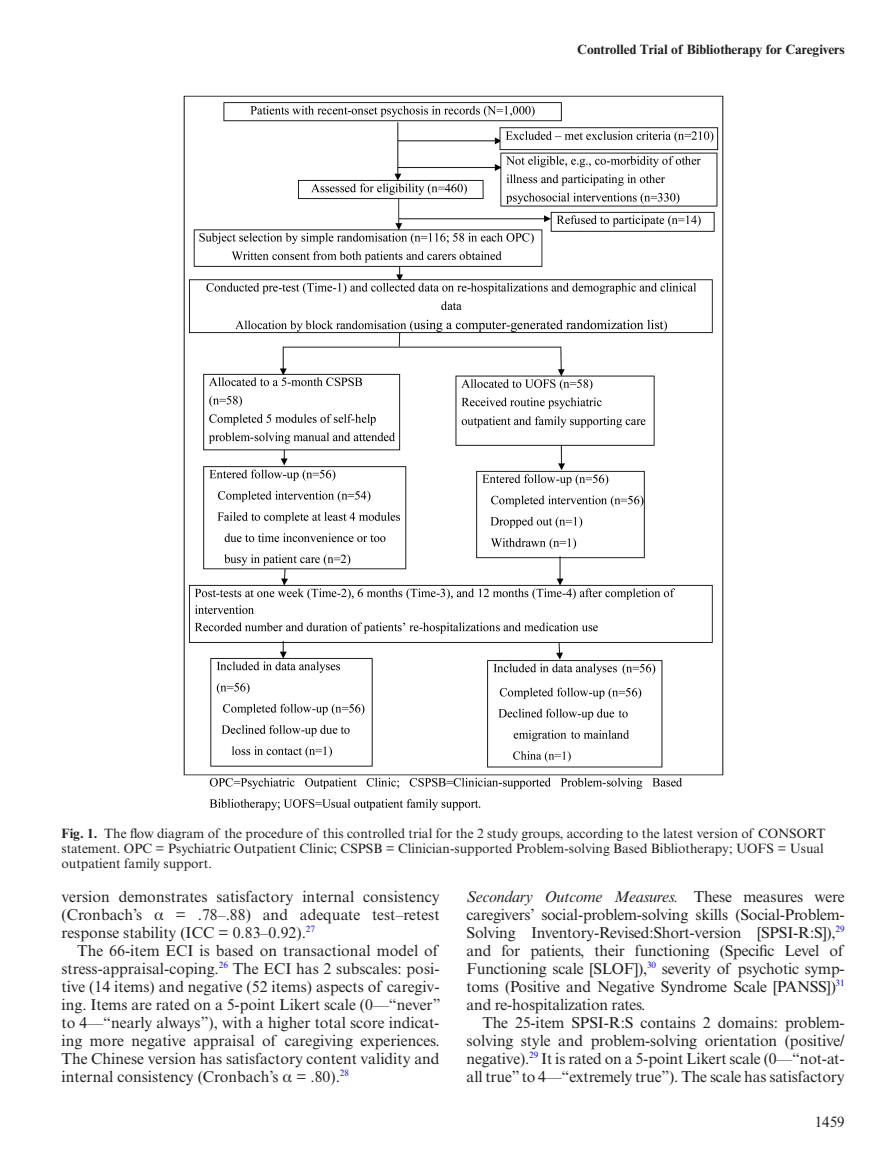
<style>
.page{position:relative;width:891px;height:1175px;background:#fff}
.page>*{position:absolute;margin:0;border:0;box-sizing:border-box;transform-origin:0 0}
.t1{font:15.75px/18px "Times New Roman MT Std";color:#231f20;text-align:justify}
.t2{font:15px "Times New Roman MT Std";color:#231f20}
.t3{font:13.5px/15px "Times New Roman MT Std";color:#231f20;text-align:justify}
.t4{font:700 13.5px "Times New Roman MT Std";color:#231f20}
.s1{font-weight:700}
.s2{font-family:"Gandhari Unicode"}
.s3{font-style:italic}
</style>
<div class="page">
<img style="left:183px;top:95px;width:540px;height:715px">
<p class="t4" style="left:577px;top:41px;width:269px">Controlled Trial of Bibliotherapy for Caregivers</p>
<p class="t3" style="left:62px;top:825px;width:765px"><span class="s1">Fig. 1.</span> The flow diagram of the procedure of this controlled trial for the 2 study groups, according to the latest version of CONSORT statement. OPC = Psychiatric Outpatient Clinic; CSPSB = Clinician-supported Problem-solving Based Bibliotherapy; UOFS = Usual outpatient family support.</p>
<p class="t1" style="left:62px;top:887px;width:380px">version demonstrates satisfactory internal consistency (Cronbach’s <span class="s2">α</span> = .78–.88) and adequate test–retest response stability (ICC = 0.83–0.92).<sup>27</sup></p>
<p class="t1" style="left:61px;top:941px;width:380px;text-align:left;text-indent:16px">The 66-item ECI is based on transactional model of stress-appraisal-coping.<sup>26</sup> The ECI has 2 subscales: posi&shy;tive (14 items) and negative (52 items) aspects of caregiv&shy;ing. Items are rated on a 5-point Likert scale (0—“never” to 4—“nearly always”), with a higher total score indicat&shy;ing more negative appraisal of caregiving experiences.<br>The Chinese version has satisfactory content validity and internal consistency (Cronbach’s <span class="s2">α</span> = .80).<sup>28</sup></p>
<p class="t1" style="left:467px;top:887px;width:380px"><span class="s3">Secondary Outcome Measures.</span> These measures were caregivers’ social-problem-solving skills (Social-Problem-Solving Inventory-Revised:Short-version [SPSI-R:S]),<sup>29 </sup>and for patients, their functioning (Specific Level of Functioning scale [SLOF]),<sup>30</sup> severity of psychotic symp&shy;toms (Positive and Negative Syndrome Scale [PANSS])<sup>31 </sup>and re-hospitalization rates.</p>
<p class="t1" style="left:467px;top:1013px;width:380px;text-indent:16px">The 25-item SPSI-R:S contains 2 domains: problem&shy;solving style and problem-solving orientation (positive/ negative).<sup>29</sup> It is rated on a 5-point Likert scale (0—“not-at&shy;all true” to 4—“extremely true”). The scale has satisfactory</p>
<p class="t2" style="left:815px;top:1113px;width:31px">1459</p>
</div>
